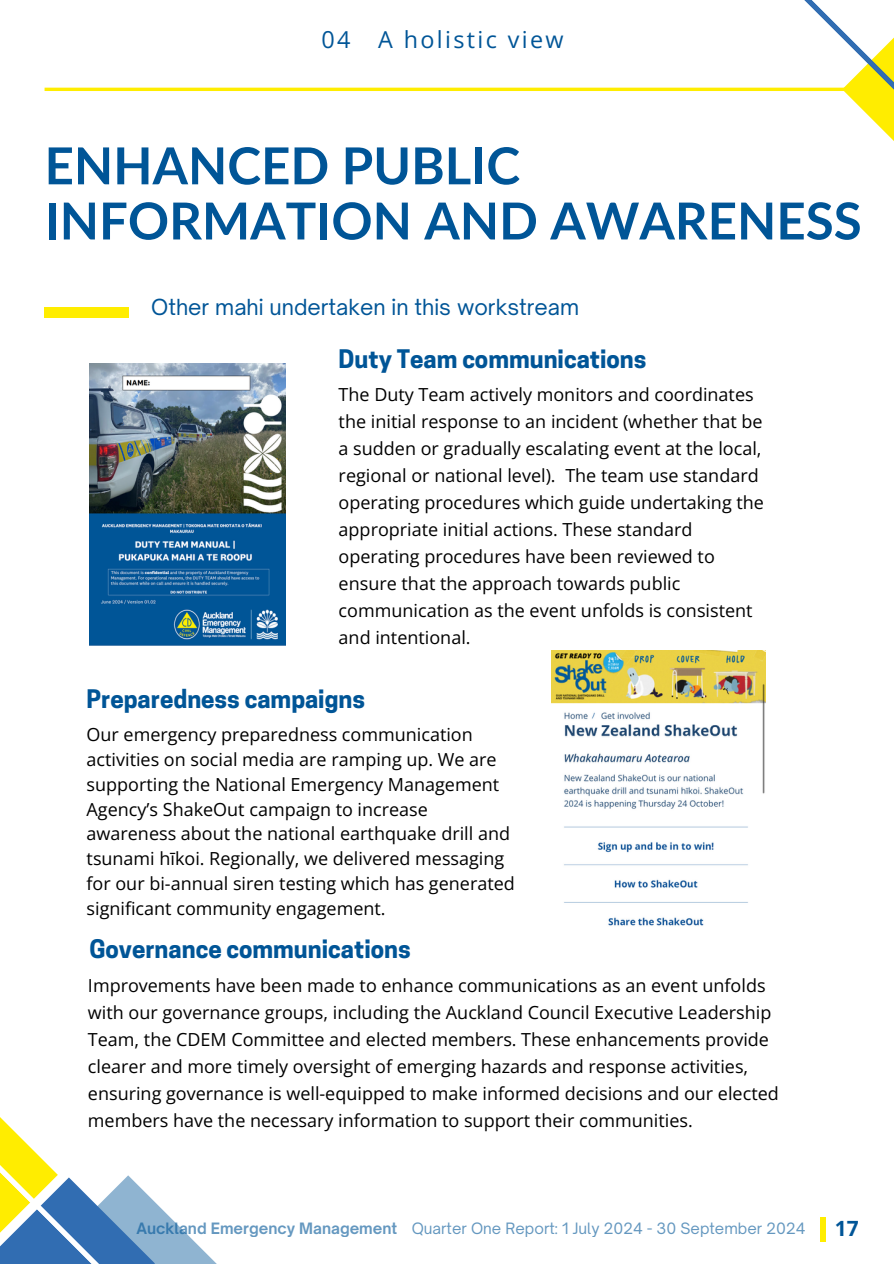
<style>
.page{position:relative;width:894px;height:1264px;background:#fff}
.page>*{position:absolute;margin:0;border:0;box-sizing:border-box;transform-origin:0 0}
.t1{font:700 51px/55.2px "Lato";color:#005597}
.t2{font:700 24px "Cooper Hewitt";color:#005597}
.t3{font:23.4px "Open Sans";letter-spacing:.1em;color:#005597}
.t4{font:21.15px "Open Sauce One";color:#005597}
.t5{font:700 21px "Open Sans";color:#005597}
.t6{font:18px/27px "Open Sans";color:#000}
.t7{font:15px "Open Sauce One";color:#005597}
.s1{font-weight:700}
</style>
<div class="page">
<svg style="left:782px;top:0;width:111px;height:140px"></svg>
<div style="left:45px;top:307px;width:83px;height:10px;background:#ffed00"></div>
<svg style="left:128px;top:1175px;width:88px;height:88px"></svg>
<svg style="left:128px;top:1177px;width:27px;height:86px;fill:#8fb4d1"></svg>
<svg style="left:0;top:1119px;width:128px;height:144px"></svg>
<div style="left:819px;top:1216px;width:6px;height:25px;background:#ffed00"></div>
<img style="left:89px;top:363px;width:196px;height:282px">
<img style="left:551px;top:650px;width:214px;height:276px">
<hr style="left:45px;top:88px;width:811px;height:3px;background:#ffed00">
<h6 class="t3" style="left:321px;top:23px;width:243px">04 A holistic view</h6>
<p class="t1" style="left:45px;top:137px;width:818px">ENHANCED PUBLIC<br>INFORMATION AND AWARENESS</p>
<h5 class="t4" style="left:151px;top:294px;width:429px">Other mahi undertaken in this workstream</h5>
<p class="t2" style="left:338px;top:350px;width:309px">Duty Team communications</p>
<h2 class="t6" style="left:338px;top:380px;width:427px">The Duty Team actively monitors and coordinates the initial response to an incident (whether that be a sudden or gradually escalating event at the local, regional or national level). The team use standard operating procedures which guide undertaking the appropriate initial actions. These standard operating procedures have been reviewed to ensure that the approach towards public communication as the event unfolds is consistent and intentional.</h2>
<h5 class="t2" style="left:87px;top:690px;width:280px">Preparedness campaigns</h5>
<p class="t6" style="left:87px;top:722px;width:429px;line-height:24.8px">Our emergency preparedness communication activities on social media are ramping up. We are supporting the National Emergency Management Agency’s ShakeOut campaign to increase awareness about the national earthquake drill and tsunami hīkoi. Regionally, we delivered messaging for our bi-annual siren testing which has generated significant community engagement.</p>
<h2 class="t2" style="left:89px;top:940px;width:323px">Governance communications</h2>
<h5 class="t6" style="left:88px;top:971px;width:692px">Improvements have been made to enhance communications as an event unfolds with our governance groups, including the Auckland Council Executive Leadership Team, the CDEM Committee and elected members. These enhancements provide clearer and more timely oversight of emerging hazards and response activities, ensuring governance is well-equipped to make informed decisions and our elected members have the necessary information to support their communities.</h5>
<p class="t7" style="left:136px;top:1218px;width:670px"><span class="s1">Auckland Emergency Management</span> Quarter One Report: 1 July 2024 - 30 September 2024</p>
<h2 class="t5" style="left:834px;top:1213px;width:25px">17</h2>
</div>
